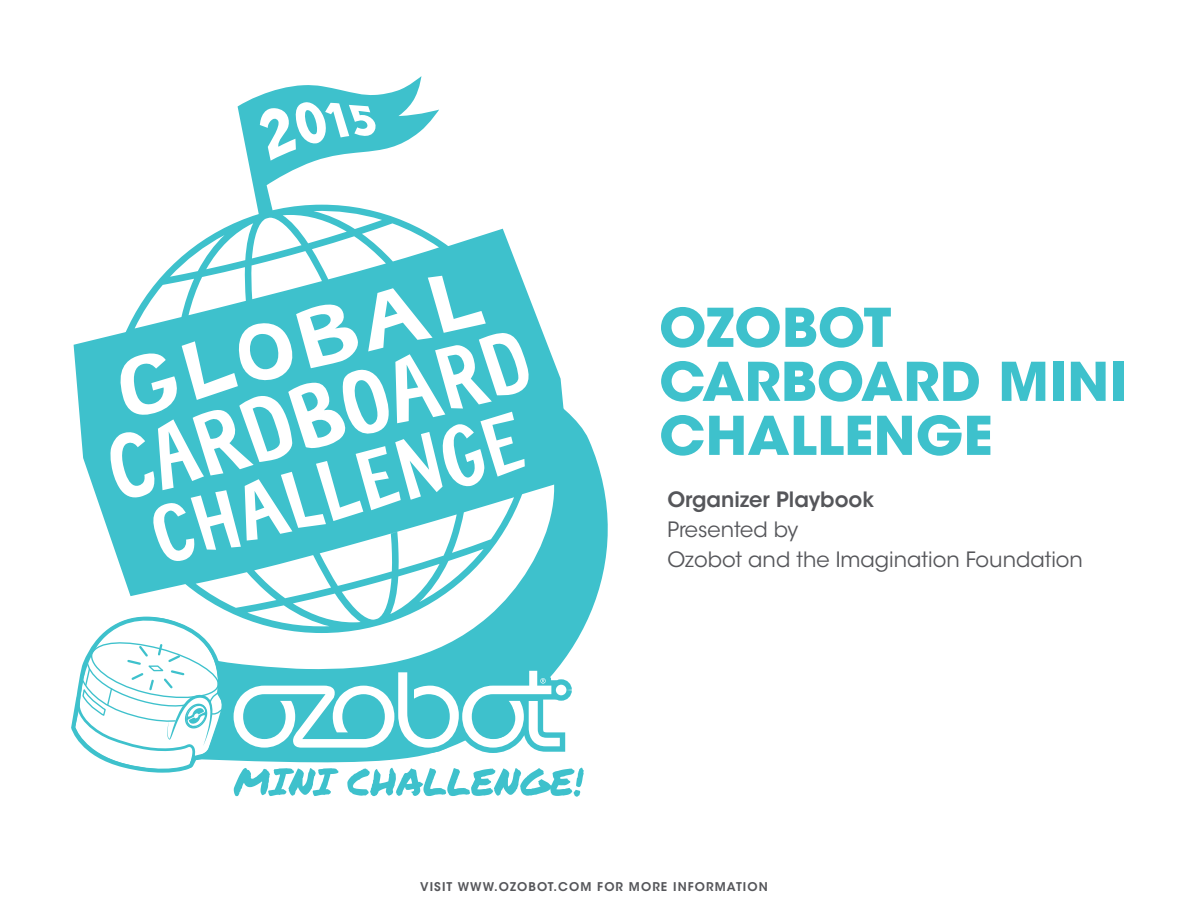
<style>
.page{position:relative;width:1188px;height:918px;background:#fff}
.page>*{position:absolute;margin:0;border:0;box-sizing:border-box;transform-origin:0 0}
.t1{font:700 52.95px/54px "ITC Avant Garde Std";color:#3ec1cc;scale:1.05 1}
.t2{font:21px/30px "ITC Avant Garde Std";color:#55565a}
.t3{font:600 21px "ITC Avant Garde Std";color:#55565a}
.t4{font:600 12px "ITC Avant Garde Std";letter-spacing:.09em;color:#55565a}
</style>
<div class="page">
<svg style="left:584px;top:431px;width:24px;height:196px;fill:#3ec1cc"></svg>
<svg style="left:71px;top:76px;width:513px;height:721px"></svg>
<svg style="left:135px;top:223px;width:379px;height:385px;fill:#3ec1cc"></svg>
<h1 class="t1" style="left:659px;top:300px;width:448px">OZOBOT<br>CARBOARD MINI<br>CHALLENGE</h1>
<p class="t3" style="left:667px;top:486px;width:208px">Organizer Playbook</p>
<p class="t2" style="left:667px;top:515px;width:417px">Presented by<br>Ozobot and the Imagination Foundation</p>
<p class="t4" style="left:420px;top:880px;width:349px">VISIT WWW.OZOBOT.COM FOR MORE INFORMATION</p>
</div>
